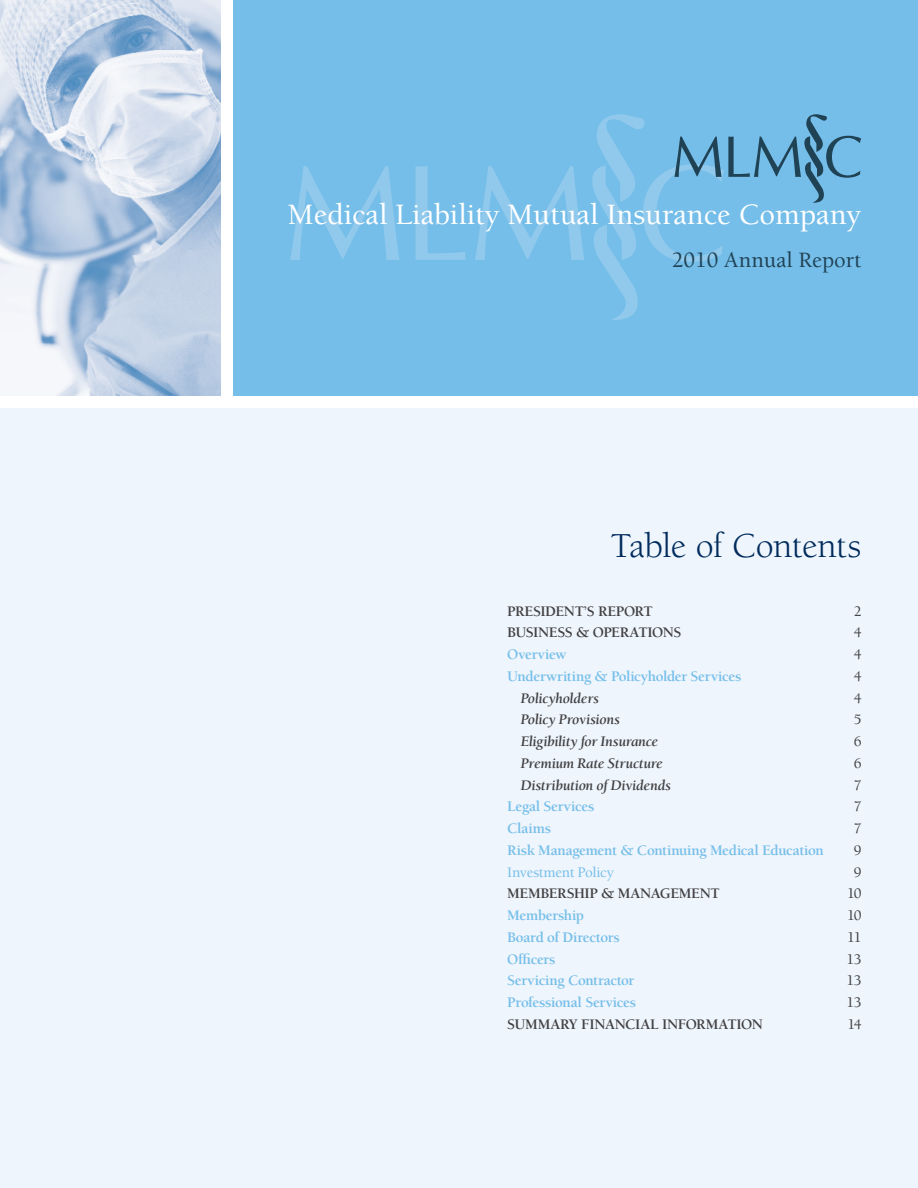
<style>
.page{position:relative;width:918px;height:1188px;background:#eef5fc}
.page>*{position:absolute;margin:0;border:0;box-sizing:border-box;transform-origin:0 0}
.t1{font:36px "Berkeley";letter-spacing:-.01em;color:#002b5c}
.t2{font:500 30.3px "Berkeley";color:#fff}
.t3{font:500 22.5px "Berkeley";color:#204255}
.t4{font:700 15px "Berkeley";letter-spacing:-.02em;color:#75bee9}
.t5{font:italic 700 15px "Berkeley";letter-spacing:-.015em;color:#414042}
.t6{font:700 15px "Berkeley";letter-spacing:-.025em;color:#414042}
.t7{font:500 15px "Berkeley";letter-spacing:-.07em;color:#414042}
.t8{font:500 15px "Berkeley";letter-spacing:-.025em;color:#75bee9}
</style>
<div class="page">
<img style="left:0;top:0;width:221px;height:396px">
<div style="left:227px;top:0;width:691px;height:402px;background:#75bee9"></div>
<div style="left:0;top:396px;width:918px;height:12px;background:#fff"></div>
<div style="left:221px;top:0;width:12px;height:402px;background:#fff"></div>
<svg style="left:290px;top:166px;width:109px;height:94px"></svg>
<svg style="left:416px;top:166px;width:50px;height:94px"></svg>
<svg style="left:475px;top:114px;width:386px;height:206px"></svg>
<h2 class="t2" style="left:288px;top:198px;width:575px">Medical Liability Mutual Insurance Company</h2>
<h3 class="t3" style="left:672px;top:248px;width:191px">2010 Annual Report</h3>
<h1 class="t1" style="left:611px;top:527px;width:252px">Table of Contents</h1>
<p class="t6" style="left:507px;top:603px;width:17px">Presi</p>
<p class="t6" style="left:545px;top:603px;width:21px">dent</p>
<p class="t6" style="left:584px;top:603px;width:34px">’s Report</p>
<p class="t7" style="left:854px;top:603px;width:9px">2</p>
<p class="t6" style="left:507px;top:625px;width:18px">Business</p>
<p class="t6" style="left:576px;top:625px;width:37px">&amp; Operations</p>
<p class="t7" style="left:854px;top:625px;width:9px">4</p>
<p class="t4" style="left:507px;top:646px;width:61px">Overview</p>
<p class="t7" style="left:854px;top:647px;width:9px">4</p>
<p class="t4" style="left:507px;top:668px;width:236px">Underwriting &amp; Policyholder Services</p>
<p class="t7" style="left:854px;top:668px;width:9px">4</p>
<p class="t5" style="left:521px;top:690px;width:80px">Policyholders</p>
<p class="t7" style="left:854px;top:690px;width:9px">4</p>
<p class="t5" style="left:521px;top:712px;width:101px">Policy Provisions</p>
<p class="t7" style="left:854px;top:712px;width:9px">5</p>
<p class="t5" style="left:521px;top:734px;width:139px">Eligibility for Insurance</p>
<p class="t7" style="left:854px;top:734px;width:9px">6</p>
<p class="t5" style="left:521px;top:755px;width:144px">Premium Rate Structure</p>
<p class="t7" style="left:854px;top:755px;width:9px">6</p>
<p class="t5" style="left:521px;top:777px;width:152px">Distribution of Dividends</p>
<p class="t7" style="left:854px;top:777px;width:9px">7</p>
<p class="t4" style="left:507px;top:799px;width:89px">Legal Services</p>
<p class="t7" style="left:854px;top:799px;width:9px">7</p>
<p class="t4" style="left:507px;top:820px;width:45px">Claims</p>
<p class="t7" style="left:854px;top:821px;width:9px">7</p>
<p class="t4" style="left:507px;top:842px;width:318px">Risk Management &amp; Continuing Medical Education</p>
<p class="t7" style="left:854px;top:842px;width:9px">9</p>
<p class="t8" style="left:507px;top:864px;width:108px">Investment Policy</p>
<p class="t7" style="left:854px;top:864px;width:9px">9</p>
<p class="t6" style="left:507px;top:886px;width:23px">Membership</p>
<p class="t6" style="left:601px;top:886px;width:41px">&amp; Management</p>
<p class="t7" style="left:847px;top:886px;width:16px">10</p>
<p class="t4" style="left:507px;top:907px;width:79px">Membership</p>
<p class="t7" style="left:847px;top:908px;width:16px">10</p>
<p class="t4" style="left:507px;top:929px;width:114px">Board of Directors</p>
<p class="t7" style="left:847px;top:929px;width:16px">11</p>
<p class="t4" style="left:507px;top:951px;width:50px">Officers</p>
<p class="t7" style="left:847px;top:951px;width:17px">13</p>
<p class="t4" style="left:507px;top:973px;width:129px">Servicing Contractor</p>
<p class="t7" style="left:847px;top:973px;width:17px">13</p>
<p class="t4" style="left:507px;top:994px;width:131px">Professional Services</p>
<p class="t7" style="left:847px;top:995px;width:17px">13</p>
<p class="t6" style="left:507px;top:1016px;width:19px">Summary</p>
<p class="t6" style="left:581px;top:1016px;width:18px">Financial</p>
<p class="t6" style="left:662px;top:1016px;width:16px">Information</p>
<p class="t7" style="left:847px;top:1016px;width:16px">14</p>
</div>
